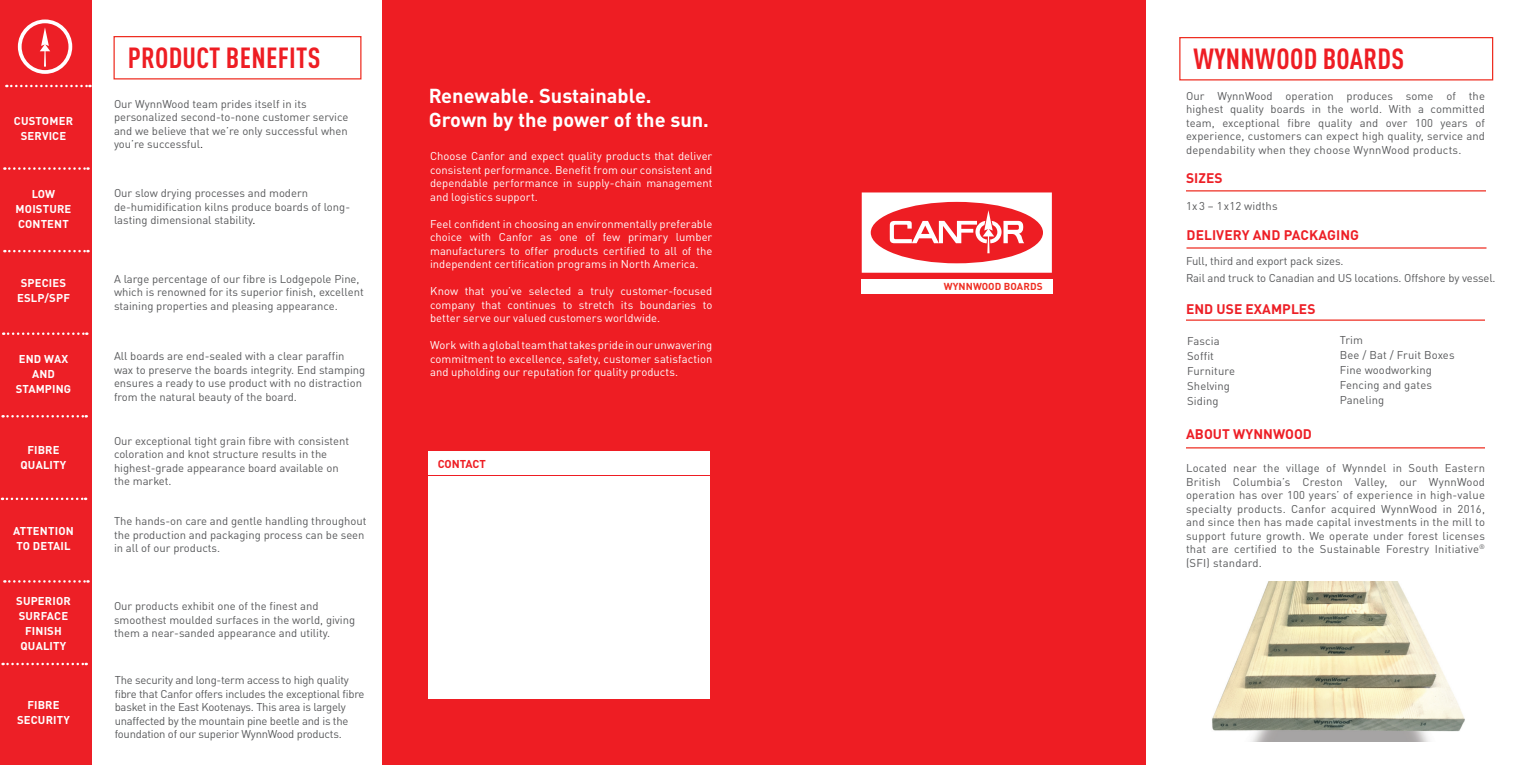
<style>
.page{position:relative;width:1530px;height:765px;background:#fff}
.page>*{position:absolute;margin:0;border:0;box-sizing:border-box;transform-origin:0 0}
.t1{font:700 condensed 28.75px "DINOT";letter-spacing:.01em;color:#ee1d23}
.t2{font:700 20px "DINOT";color:#fff}
.t3{font:700 13.75px "DINOT";letter-spacing:.005em;color:#ed1f26}
.t4{font:11.25px/13.5px "DINOT";color:#58595b}
.t5{font:11.25px/13.5px "DINOT";color:#fff;text-align:justify}
.t6{font:11.25px/13.5px "DINOT";letter-spacing:-.02em;color:#58595b}
.t7{font:700 11.25px/15px "DINOT";letter-spacing:.015em;color:#fff;text-align:center}
.t8{font:11.25px/13.5px "DINOT";color:#59595b}
.t9{font:700 11.25px "DINOT";letter-spacing:-.01em;color:#ee1d23}
.t10{font:700 10px "DINOT";letter-spacing:.01em;color:#ee2e22}
.s1{color:#231f20}
</style>
<div class="page">
<div style="left:382px;top:0;width:764px;height:765px;background:#ee1d23"></div>
<div style="left:428px;top:451px;width:283px;height:248px;background:#fff"></div>
<hr style="left:427px;top:475px;width:293px;height:1px;background:#ee1d23">
<div style="left:0;top:0;width:91px;height:765px;background:#ed1f26"></div>
<div style="left:18px;top:19px;width:54px;height:55px;border:4px solid #fff;border-radius:50%"></div>
<svg style="left:6px;top:85px;width:84px;height:2px"></svg>
<svg style="left:4px;top:167px;width:85px;height:3px"></svg>
<svg style="left:4px;top:250px;width:85px;height:2px"></svg>
<svg style="left:3px;top:332px;width:84px;height:3px"></svg>
<svg style="left:3px;top:415px;width:84px;height:3px"></svg>
<svg style="left:2px;top:498px;width:84px;height:2px"></svg>
<svg style="left:4px;top:580px;width:85px;height:3px"></svg>
<svg style="left:3px;top:663px;width:84px;height:2px"></svg>
<svg style="left:40px;top:27px;width:10px;height:40px"></svg>
<div style="left:1179px;top:37px;width:314px;height:44px;border:1px solid #ee2e22"></div>
<hr style="left:1186px;top:190px;width:300px;height:2px;background:#ee2e22">
<hr style="left:1187px;top:247px;width:300px;height:2px;background:#ee2e22">
<hr style="left:1186px;top:320px;width:299px;height:1px;background:#ee2e22">
<hr style="left:1186px;top:447px;width:299px;height:2px;background:#ee2e22">
<img style="left:1212px;top:581px;width:253px;height:161px">
<div style="left:114px;top:36px;width:248px;height:43px;border:1px solid #ee2e22"></div>
<svg style="left:862px;top:192px;width:190px;height:81px"></svg>
<div style="left:861px;top:279px;width:191px;height:15px;background:#fff"></div>
<p class="t7" style="left:14px;top:113px;width:61px">CUSTOMER<br>SERVICE</p>
<p class="t7" style="left:16px;top:186px;width:57px">LOW<br>MOISTURE<br>CONTENT</p>
<p class="t7" style="left:17px;top:275px;width:54px">SPECIES<br>ESLP/SPF</p>
<p class="t7" style="left:19px;top:351px;width:51px">END WAX</p>
<p class="t7" style="left:16px;top:366px;width:57px">AND<br>STAMPING</p>
<p class="t7" style="left:27px;top:442px;width:34px">FIBRE</p>
<p class="t7" style="left:21px;top:457px;width:47px">QUALITY</p>
<p class="t7" style="left:13px;top:523px;width:62px;text-align:left">ATTENTION<br>TO DETAIL</p>
<p class="t7" style="left:16px;top:593px;width:56px">SUPERIOR<br>SURFACE<br>FINISH<br>QUALITY</p>
<p class="t7" style="left:27px;top:697px;width:34px">FIBRE</p>
<p class="t7" style="left:17px;top:712px;width:54px">SECURITY</p>
<p class="t1" style="left:128px;top:40px;width:194px">PRODUCT BENEFITS</p>
<p class="t4" style="left:114px;top:97px;width:236px">Our WynnWood team prides itself in its personalized second-to-none customer service and we believe that we’re only successful when you’re successful<span class="s1">.</span></p>
<p class="t4" style="left:114px;top:186px;width:196px">Our slow drying processes and modern</p>
<p class="t4" style="left:114px;top:200px;width:238px">de-humidification kilns produce boards of long&shy;lasting dimensional stability<span class="s1">.</span></p>
<p class="t4" style="left:114px;top:272px;width:251px">A large percentage of our fibre is Lodgepole Pine, which is renowned for its superior finish, excellent staining properties and pleasing appearance.</p>
<p class="t4" style="left:114px;top:349px;width:253px">All boards are end-sealed with a clear paraffin wax to preserve the boards integrity. End stamping ensures a ready to use product with no distraction from the natural beauty of the board.</p>
<p class="t8" style="left:114px;top:434px;width:237px">Our exceptional tight grain fibre with consistent coloration and knot structure results in the highest-grade appearance board available on the market.</p>
<p class="t4" style="left:114px;top:514px;width:254px">The hands-on care and gentle handling throughout the production and packaging process can be seen in all of our products.</p>
<p class="t4" style="left:114px;top:599px;width:243px">Our products exhibit one of the finest and smoothest moulded surfaces in the world, giving them a near-sanded appearance and utility.</p>
<p class="t6" style="left:115px;top:673px;width:251px">The security and long-term access to high quality fibre that Canfor offers includes the exceptional fibre basket in the East Kootenays. This area is largely unaffected by the mountain pine beetle and is the foundation of our superior WynnWood products.</p>
<p class="t2" style="left:429px;top:83px;width:224px">Renewable. Sustainable.</p>
<p class="t2" style="left:429px;top:107px;width:282px">Grown by the power of the sun.</p>
<p class="t5" style="left:430px;top:149px;width:284px">Choose Canfor and expect quality products that deliver consistent performance. Benefit from our consistent and dependable performance in supply-chain management and logistics support.</p>
<p class="t5" style="left:430px;top:217px;width:284px">Feel confident in choosing an environmentally preferable choice with Canfor as one of few primary lumber manufacturers to offer products certified to all of the independent certification programs in North America.</p>
<p class="t5" style="left:430px;top:284px;width:284px">Know that you’ve selected a truly customer-focused company that continues to stretch its boundaries to better serve our valued customers worldwide.</p>
<p class="t5" style="left:430px;top:338px;width:284px">Work with a global team that takes pride in our unwavering commitment to excellence, safety, customer satisfaction and upholding our reputation for quality products.</p>
<p class="t9" style="left:438px;top:456px;width:50px">CONTACT</p>
<p class="t10" style="left:944px;top:280px;width:100px">WYNNWOOD BOARDS</p>
<p class="t1" style="left:1194px;top:41px;width:212px">WYNNWOOD BOARDS</p>
<p class="t4" style="left:1186px;top:89px;width:301px;text-align:justify">Our WynnWood operation produces some of the highest quality boards in the world. With a committed team, exceptional fibre quality and over 100 years of experience, customers can expect high quality, service and dependability when they choose WynnWood products.</p>
<p class="t3" style="left:1186px;top:169px;width:38px">SIZES</p>
<p class="t4" style="left:1186px;top:199px;width:93px">1x3 – 1x12 widths</p>
<p class="t3" style="left:1187px;top:226px;width:174px">DELIVERY AND PACKAGING</p>
<p class="t4" style="left:1186px;top:254px;width:159px">Full, third and export pack sizes.</p>
<p class="t4" style="left:1186px;top:271px;width:311px">Rail and truck to Canadian and US locations. Offshore by vessel.</p>
<p class="t3" style="left:1186px;top:300px;width:131px">END USE EXAMPLES</p>
<p class="t4" style="left:1187px;top:334px;width:34px">Fascia</p>
<p class="t4" style="left:1187px;top:349px;width:28px">Soffit</p>
<p class="t4" style="left:1187px;top:364px;width:49px">Furniture</p>
<p class="t4" style="left:1187px;top:379px;width:44px">Shelving</p>
<p class="t4" style="left:1187px;top:394px;width:33px">Siding</p>
<p class="t3" style="left:1186px;top:425px;width:127px">ABOUT WYNNWOOD</p>
<p class="t4" style="left:1340px;top:333px;width:25px">Trim</p>
<p class="t4" style="left:1340px;top:348px;width:116px">Bee / Bat / Fruit Boxes</p>
<p class="t4" style="left:1340px;top:363px;width:94px">Fine woodworking</p>
<p class="t4" style="left:1340px;top:378px;width:94px">Fencing and gates</p>
<p class="t4" style="left:1340px;top:393px;width:46px">Paneling</p>
<p class="t4" style="left:1186px;top:461px;width:301px;text-align:justify">Located near the village of Wynndel in South Eastern British Columbia’s Creston Valley, our WynnWood operation has over 100 years’ of experience in high-value specialty products. Canfor acquired WynnWood in 2016, and since then has made capital investments in the mill to support future growth. We operate under forest licenses that are certified to the Sustainable Forestry Initiative<sup>® </sup>(SFI) standard.</p>
</div>
